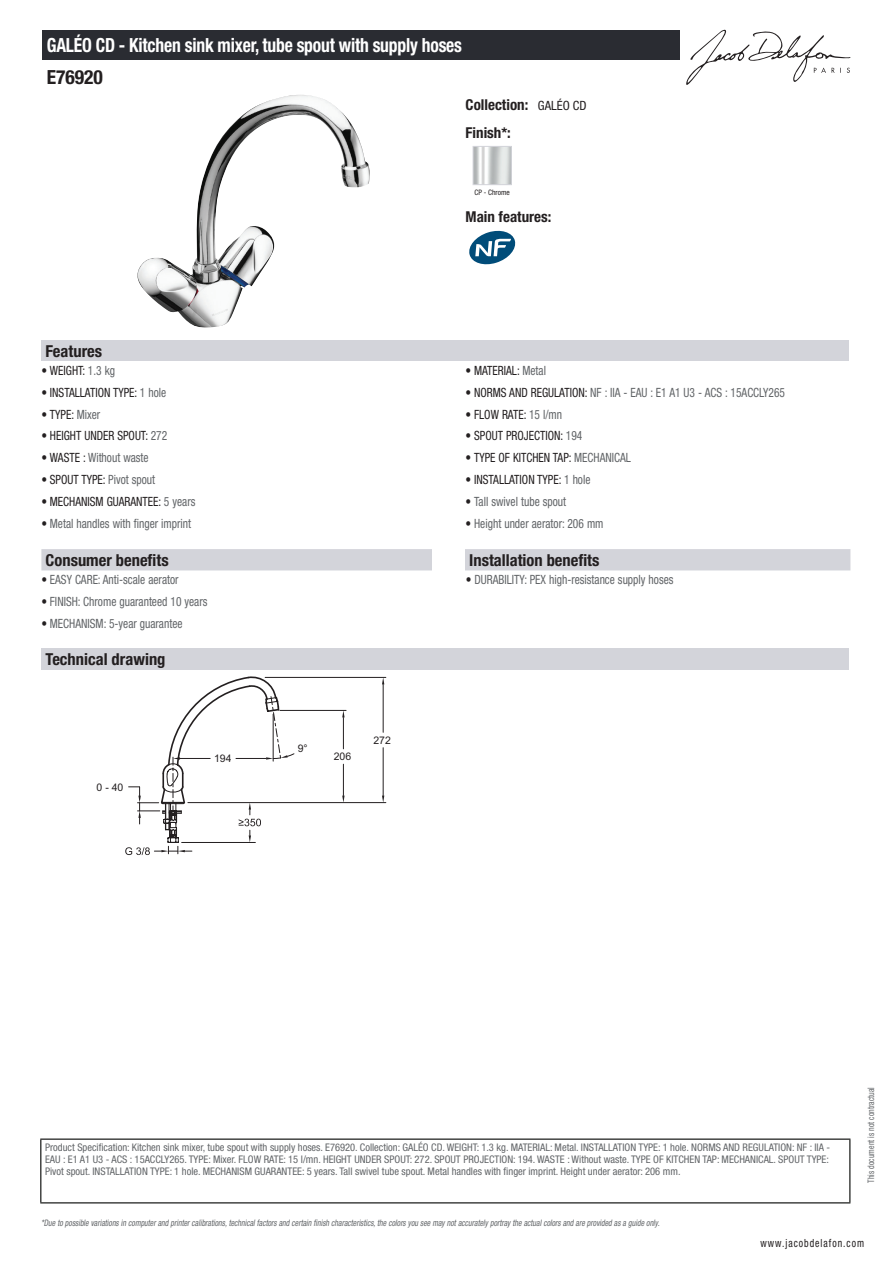
<style>
.page{position:relative;width:893px;height:1263px;background:#fff}
.page>*{position:absolute;margin:0;border:0;box-sizing:border-box;transform-origin:0 0}
.t1{font:700 condensed 19.5px "Helvetica Neue LT Std";letter-spacing:-.01em;color:#fff;scale:.9 1}
.t2{font:700 condensed 19.5px "Helvetica Neue LT Std";color:#231f20}
.t3{font:700 condensed 16.5px "Helvetica Neue LT Std";color:#231f20}
.t4{font:700 condensed 15px/27.8px "Helvetica Neue LT Std";color:#231f20}
.t5{font:condensed 12.75px "Helvetica Neue LT Std";color:#626568;scale:.9 1}
.t6{font:condensed 12.75px "Helvetica Neue LT Std";color:#231f20;scale:.9 1}
.t7{font:condensed 11.25px "Helvetica Neue LT Std";letter-spacing:.1em;color:#231f20;scale:.87 1}
.t8{font:condensed 10.5px/12px "Helvetica Neue LT Std";color:#626568;text-align:justify}
.t9{font:10.5px "Arial";color:#231f20}
.t10{font:italic condensed 9px "Helvetica Neue LT Std";color:#626568;scale:.87 1}
.t11{font:condensed 9px "Helvetica Neue LT Std";color:#626568;scale:.87 1}
.t12{font:condensed 7.5px "Helvetica Neue LT Std";color:#231f20}
.s1{font-weight:400;font-size:12.75px}
.s2{color:#626568}
.s3{color:#231f20}
</style>
<div class="page">
<svg style="left:686px;top:30px;width:164px;height:55px"></svg>
<img style="left:137px;top:95px;width:233px;height:233px">
<img style="left:475px;top:148px;width:35px;height:35px">
<div style="left:473px;top:146px;width:39px;height:39px;border:1px solid #d3d4da"></div>
<svg style="left:469px;top:231px;width:46px;height:33px"></svg>
<div style="left:41px;top:340px;width:808px;height:21px;background:#d3d4da"></div>
<div style="left:41px;top:549px;width:809px;height:21px;background:#d3d4da"></div>
<div style="left:432px;top:549px;width:33px;height:21px;background:#fff"></div>
<div style="left:41px;top:649px;width:808px;height:21px;background:#d3d4da"></div>
<hr style="left:280px;top:710px;width:66px;height:1px;background:#231f20">
<hr style="left:343px;top:717px;width:1px;height:32px;background:#231f20">
<hr style="left:343px;top:764px;width:1px;height:31px;background:#231f20">
<svg style="left:342px;top:710px;width:3px;height:7px"></svg>
<svg style="left:342px;top:795px;width:3px;height:7px"></svg>
<hr style="left:265px;top:677px;width:121px;height:1px;background:#231f20">
<hr style="left:188px;top:802px;width:198px;height:1px;background:#231f20">
<hr style="left:383px;top:684px;width:1px;height:48px;background:#231f20">
<hr style="left:383px;top:748px;width:1px;height:47px;background:#231f20">
<svg style="left:382px;top:677px;width:2px;height:7px"></svg>
<svg style="left:382px;top:795px;width:2px;height:8px"></svg>
<svg style="left:125px;top:676px;width:170px;height:179px"></svg>
<div style="left:43px;top:30px;width:637px;height:30px;background:#2a2c32"></div>
<hr style="left:40px;top:1138px;width:810px;height:2px;background:#040503">
<hr style="left:40px;top:1140px;width:1px;height:62px;background:#040503">
<hr style="left:849px;top:1140px;width:1px;height:62px;background:#040503">
<hr style="left:40px;top:1202px;width:810px;height:1px;background:#040503">
<h1 class="t1" style="left:47px;top:33px;width:463px">GALÉO CD - Kitchen sink mixer, tube spout with supply hoses</h1>
<h1 class="t2" style="left:47px;top:65px;width:58px">E76920</h1>
<h3 class="t4" style="left:466px;top:90px;width:122px">Collection: <span class="s1">GALÉO CD<br></span>Finish*:</h3>
<p class="t12" style="left:474px;top:188px;width:37px">CP - Chrome</p>
<h3 class="t4" style="left:466px;top:203px;width:87px">Main features:</h3>
<h2 class="t3" style="left:46px;top:341px;width:58px">Features</h2>
<p class="t6" style="left:41px;top:363px;width:83px">• WEIGHT: <span class="s2">1.3 kg</span></p>
<p class="t6" style="left:466px;top:363px;width:91px">• MATERIAL: <span class="s2">Metal</span></p>
<p class="t6" style="left:41px;top:385px;width:140px">• INSTALLATION TYPE: <span class="s2">1 hole</span></p>
<p class="t5" style="left:466px;top:385px;width:356px"><span class="s3">• NORMS AND REGULATION:</span> NF : IIA - EAU : E1 A1 U3 - ACS : 15ACCLY265</p>
<p class="t6" style="left:41px;top:407px;width:67px">• TYPE: <span class="s2">Mixer</span></p>
<p class="t6" style="left:466px;top:407px;width:109px">• FLOW RATE: <span class="s2">15 l/mn</span></p>
<p class="t6" style="left:41px;top:428px;width:141px">• HEIGHT UNDER SPOUT: <span class="s2">272</span></p>
<p class="t6" style="left:466px;top:428px;width:131px">• SPOUT PROJECTION: <span class="s2">194</span></p>
<p class="t5" style="left:41px;top:450px;width:121px"><span class="s3">• WASTE :</span> Without waste</p>
<p class="t6" style="left:466px;top:450px;width:185px">• TYPE OF KITCHEN TAP: <span class="s2">MECHANICAL</span></p>
<p class="t6" style="left:41px;top:472px;width:128px">• SPOUT TYPE: <span class="s2">Pivot spout</span></p>
<p class="t6" style="left:466px;top:472px;width:140px">• INSTALLATION TYPE: <span class="s2">1 hole</span></p>
<p class="t6" style="left:41px;top:494px;width:173px">• MECHANISM GUARANTEE: <span class="s2">5 years</span></p>
<p class="t5" style="left:466px;top:494px;width:113px"><span class="s3">•</span> Tall swivel tube spout</p>
<p class="t5" style="left:41px;top:516px;width:168px"><span class="s3">•</span> Metal handles with finger imprint</p>
<p class="t5" style="left:466px;top:516px;width:155px"><span class="s3">•</span> Height under aerator: 206 mm</p>
<h2 class="t3" style="left:46px;top:550px;width:125px">Consumer benefits</h2>
<h2 class="t3" style="left:469px;top:550px;width:132px">Installation benefits</h2>
<p class="t5" style="left:41px;top:572px;width:154px"><span class="s3">•</span> EASY CARE: Anti-scale aerator</p>
<p class="t5" style="left:466px;top:572px;width:232px"><span class="s3">•</span> DURABILITY: PEX high-resistance supply hoses</p>
<p class="t5" style="left:41px;top:594px;width:186px"><span class="s3">•</span> FINISH: Chrome guaranteed 10 years</p>
<p class="t5" style="left:41px;top:616px;width:158px"><span class="s3">•</span> MECHANISM: 5-year guarantee</p>
<h2 class="t3" style="left:46px;top:649px;width:121px">Technical drawing</h2>
<p class="t9" style="left:97px;top:780px;width:28px">0 - 40</p>
<p class="t9" style="left:214px;top:752px;width:19px">194</p>
<p class="t9" style="left:298px;top:742px;width:12px">9°</p>
<p class="t9" style="left:334px;top:750px;width:19px">206</p>
<p class="t9" style="left:373px;top:733px;width:19px">272</p>
<p class="t8" style="left:45px;top:1141px;width:786px">Product Specification: Kitchen sink mixer, tube spout with supply hoses. E76920. Collection: GALÉO CD. WEIGHT: 1.3 kg. MATERIAL: Metal. INSTALLATION TYPE: 1 hole. NORMS AND REGULATION: NF : IIA - EAU : E1 A1 U3 - ACS : 15ACCLY265. TYPE: Mixer. FLOW RATE: 15 l/mn. HEIGHT UNDER SPOUT: 272. SPOUT PROJECTION: 194. WASTE : Without waste. TYPE OF KITCHEN TAP: MECHANICAL. SPOUT TYPE:<br>Pivot spout. INSTALLATION TYPE: 1 hole. MECHANISM GUARANTEE: 5 years. Tall swivel tube spout. Metal handles with finger imprint. Height under aerator: 206 mm.</p>
<p class="t10" style="left:41px;top:1217px;width:714px">*Due to possible variationsin computerand printercalibrations,technicalfactorsand certain finish characteristics,the colorsyou see maynotaccuratelyportraythe actualcolorsand are provided asa guide only.</p>
<p class="t11" style="left:866px;top:1183px;width:111px;rotate:-90deg">This document is not contractual</p>
<p class="t7" style="left:760px;top:1237px;width:121px">www.jacobdelafon.com</p>
</div>
